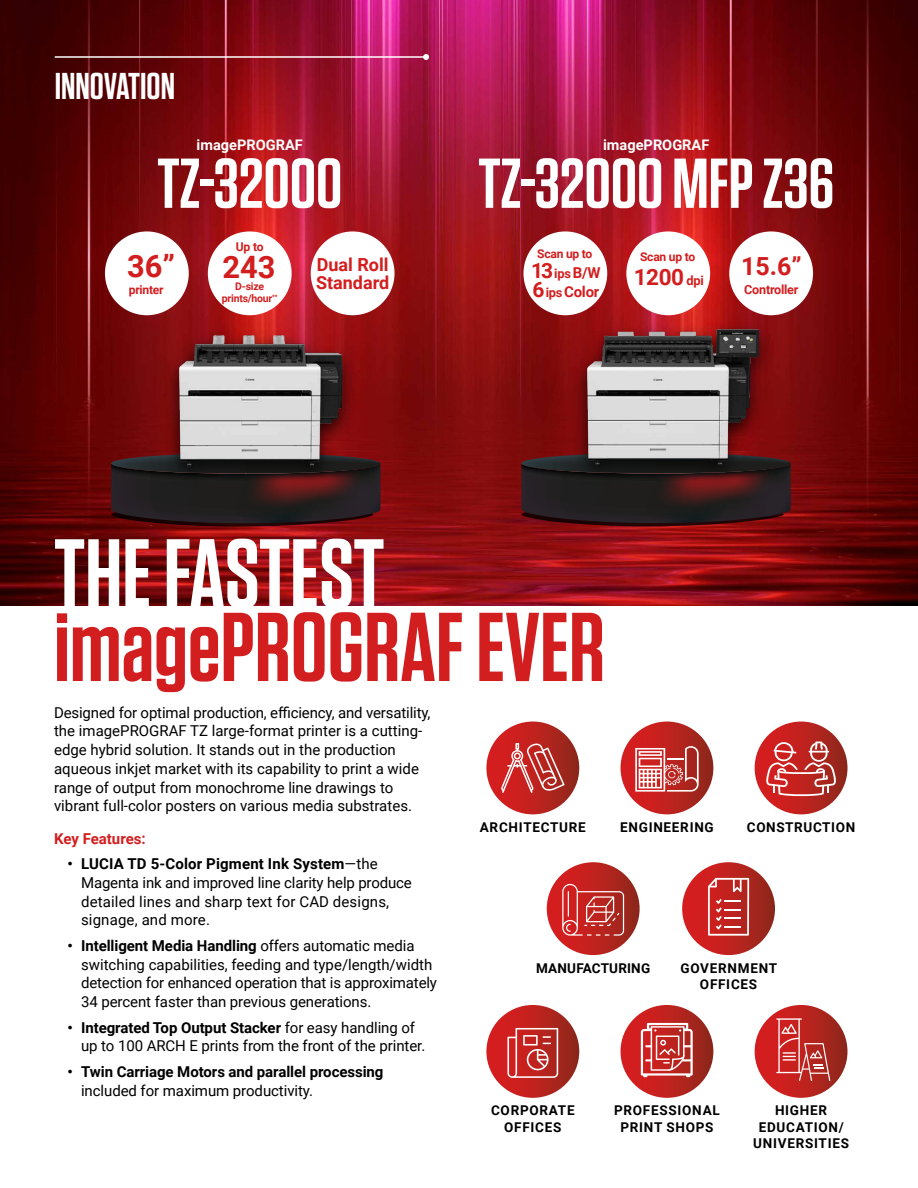
<style>
.page{position:relative;width:918px;height:1188px;background:#fff}
.page>*{position:absolute;margin:0;border:0;box-sizing:border-box;transform-origin:0 0}
.t1{font:600 97.5px "Tungsten";color:#d31e1f}
.t2{font:600 97.5px "Tungsten";letter-spacing:-.005em;color:#fff}
.t3{font:600 70.35px "Tungsten";color:#fff}
.t4{font:600 37.35px "Tungsten";color:#fff}
.t5{font:700 30.9px "Roboto";color:#d31e1f}
.t6{font:700 24.9px "Roboto";color:#d31e1f}
.t7{font:700 22.5px "Roboto";color:#d31e1f}
.t8{font:700 18px/18px "Roboto";color:#d31e1f}
.t9{font:15px/18.8px "Roboto";color:#000001}
.t10{font:700 15px "Roboto";letter-spacing:-.005em;color:#000001}
.t11{font:700 15px "Roboto";letter-spacing:-.01em;color:#d31e1f}
.t12{font:700 14.55px "Roboto";color:#fff}
.t13{font:700 13.5px/16.2px "Roboto";letter-spacing:.055em;color:#000001;text-align:center}
.t14{font:700 13.5px "Roboto";letter-spacing:.015em;color:#000001}
.t15{font:700 12.9px "Roboto";color:#d31e1f}
.t16{font:700 12.6px "Roboto";letter-spacing:-.02em;color:#d31e1f}
.t17{font:700 12.15px "Roboto";letter-spacing:-.02em;color:#d31e1f}
.t18{font:700 10.5px/12.1px "Roboto";letter-spacing:-.02em;color:#d31e1f;text-align:center}
.s1{font-size:21px}
.s2{font-size:15px}
.s3{font-size:12.9px}
.s4{font-weight:700}
</style>
<div class="page">
<img style="left:0;top:0;width:918px;height:606px">
<hr style="left:55px;top:56px;width:371px;height:2px;background:#fff">
<svg style="left:423px;top:54px;width:6px;height:6px"></svg>
<svg style="left:111px;top:453px;width:269px;height:74px"></svg>
<div style="left:164px;top:328px;width:193px;height:160px;background:#000001;opacity:.75"></div>
<img style="left:179px;top:336px;width:163px;height:131px">
<svg style="left:521px;top:453px;width:270px;height:73px"></svg>
<div style="left:572px;top:321px;width:201px;height:168px;background:#000001;opacity:.75"></div>
<img style="left:588px;top:329px;width:170px;height:138px">
<div style="left:105px;top:231px;width:84px;height:84px;background:#fff;border-radius:50%"></div>
<div style="left:523px;top:231px;width:84px;height:84px;background:#fff;border-radius:50%"></div>
<div style="left:208px;top:231px;width:84px;height:84px;background:#fff;border-radius:50%"></div>
<div style="left:626px;top:231px;width:84px;height:84px;background:#fff;border-radius:50%"></div>
<div style="left:311px;top:231px;width:84px;height:84px;background:#fff;border-radius:50%"></div>
<div style="left:729px;top:231px;width:84px;height:84px;background:#fff;border-radius:50%"></div>
<svg style="left:486px;top:722px;width:93px;height:92px"></svg>
<svg style="left:486px;top:1005px;width:93px;height:93px"></svg>
<div style="left:547px;top:862px;width:93px;height:93px;background:linear-gradient(to right,#e01c1e,#962d22);border-radius:46px"></div>
<div style="left:682px;top:862px;width:93px;height:93px;background:linear-gradient(to right,#e11f22,#95291d);border-radius:46px"></div>
<div style="left:621px;top:722px;width:92px;height:92px;background:linear-gradient(to right,#e11c1f,#95271c);border-radius:46px"></div>
<div style="left:621px;top:1005px;width:92px;height:93px;background:linear-gradient(to right,#e11e21,#96291e);border-radius:46px"></div>
<svg style="left:755px;top:722px;width:93px;height:92px"></svg>
<svg style="left:755px;top:1005px;width:93px;height:93px"></svg>
<svg style="left:501px;top:743px;width:64px;height:50px"></svg>
<svg style="left:766px;top:742px;width:70px;height:54px"></svg>
<svg style="left:635px;top:746px;width:64px;height:46px"></svg>
<svg style="left:562px;top:884px;width:62px;height:52px"></svg>
<svg style="left:708px;top:878px;width:41px;height:58px"></svg>
<svg style="left:507px;top:1028px;width:51px;height:50px"></svg>
<svg style="left:641px;top:1023px;width:52px;height:54px"></svg>
<svg style="left:776px;top:1018px;width:54px;height:63px"></svg>
<h3 class="t4" style="left:55px;top:67px;width:122px">INNOVATION</h3>
<p class="t12" style="left:197px;top:135px;width:108px">imagePROGRAF</p>
<h2 class="t3" style="left:157px;top:146px;width:187px">TZ-32000</h2>
<h3 class="t5" style="left:127px;top:244px;width:50px">36”</h3>
<p class="t17" style="left:129px;top:281px;width:36px">printer</p>
<p class="t17" style="left:236px;top:238px;width:29px">Up to</p>
<h3 class="t5" style="left:222px;top:245px;width:55px">243</h3>
<p class="t18" style="left:222px;top:280px;width:57px">D-size prints/hour<sup>**</sup></p>
<p class="t8" style="left:316px;top:255px;width:75px">Dual Roll<br>Standard</p>
<p class="t12" style="left:603px;top:135px;width:108px">imagePROGRAF</p>
<h2 class="t3" style="left:478px;top:146px;width:358px">TZ-32000 MFP Z36</h2>
<p class="t17" style="left:537px;top:246px;width:57px">Scan up to</p>
<p class="t15" style="left:531px;top:265px;width:71px"><span class="s1">13</span>ips <span class="s2">B/W</span></p>
<p class="t11" style="left:532px;top:281px;width:68px"><span class="s1">6</span><span class="s3">ips</span> Color</p>
<p class="t17" style="left:640px;top:248px;width:57px">Scan up to</p>
<h3 class="t7" style="left:634px;top:261px;width:71px">1200 <span class="s3">dpi</span></h3>
<h3 class="t6" style="left:741px;top:249px;width:62px">15.6”</h3>
<p class="t16" style="left:744px;top:281px;width:56px">Controller</p>
<h1 class="t2" style="left:54px;top:522px;width:332px">THE FASTEST</h1>
<h1 class="t1" style="left:54px;top:596px;width:552px">imagePROGRAF EVER</h1>
<p class="t9" style="left:54px;top:702px;width:378px">Designed for optimal production, efficiency, and versatility, the imagePROGRAF TZ large-format printer is a cutting&shy;edge hybrid solution. It stands out in the production aqueous inkjet market with its capability to print a wide range of output from monochrome line drawings to vibrant full-color posters on various media substrates.</p>
<p class="t11" style="left:54px;top:828px;width:93px">Key Features:</p>
<p class="t9" style="left:81px;top:854px;width:332px;text-indent:-13px"><span class="s4">• LUCIA TD 5-Color Pigment Ink System</span>—the Magenta ink and improved line clarity help produce detailed lines and sharp text for CAD designs, signage, and more.</p>
<p class="t9" style="left:81px;top:936px;width:358px;text-indent:-14px"><span class="s4">• Intelligent Media Handling</span> offers automatic media switching capabilities, feeding and type/length/width detection for enhanced operation that is approximately 34 percent faster than previous generations.</p>
<p class="t9" style="left:81px;top:1017px;width:346px;text-indent:-14px"><span class="s4">• Integrated Top Output Stacker</span> for easy handling of up to 100 ARCH E prints from the front of the printer.</p>
<p class="t10" style="left:68px;top:1061px;width:317px">• Twin Carriage Motors and parallel processing</p>
<p class="t9" style="left:81px;top:1080px;width:234px">included for maximum productivity.</p>
<p class="t13" style="left:480px;top:818px;width:108px">ARCHITECTURE</p>
<p class="t13" style="left:620px;top:818px;width:95px">ENGINEERING</p>
<p class="t13" style="left:747px;top:818px;width:110px">CONSTRUCTION</p>
<p class="t14" style="left:536px;top:958px;width:116px">MANUFACTURING</p>
<p class="t13" style="left:680px;top:959px;width:98px">GOVERNMENT<br>OFFICES</p>
<p class="t13" style="left:491px;top:1102px;width:85px">CORPORATE<br>OFFICES</p>
<p class="t13" style="left:614px;top:1102px;width:107px">PROFESSIONAL<br>PRINT SHOPS</p>
<p class="t13" style="left:753px;top:1102px;width:97px">HIGHER<br>EDUCATION/<br>UNIVERSITIES</p>
</div>
